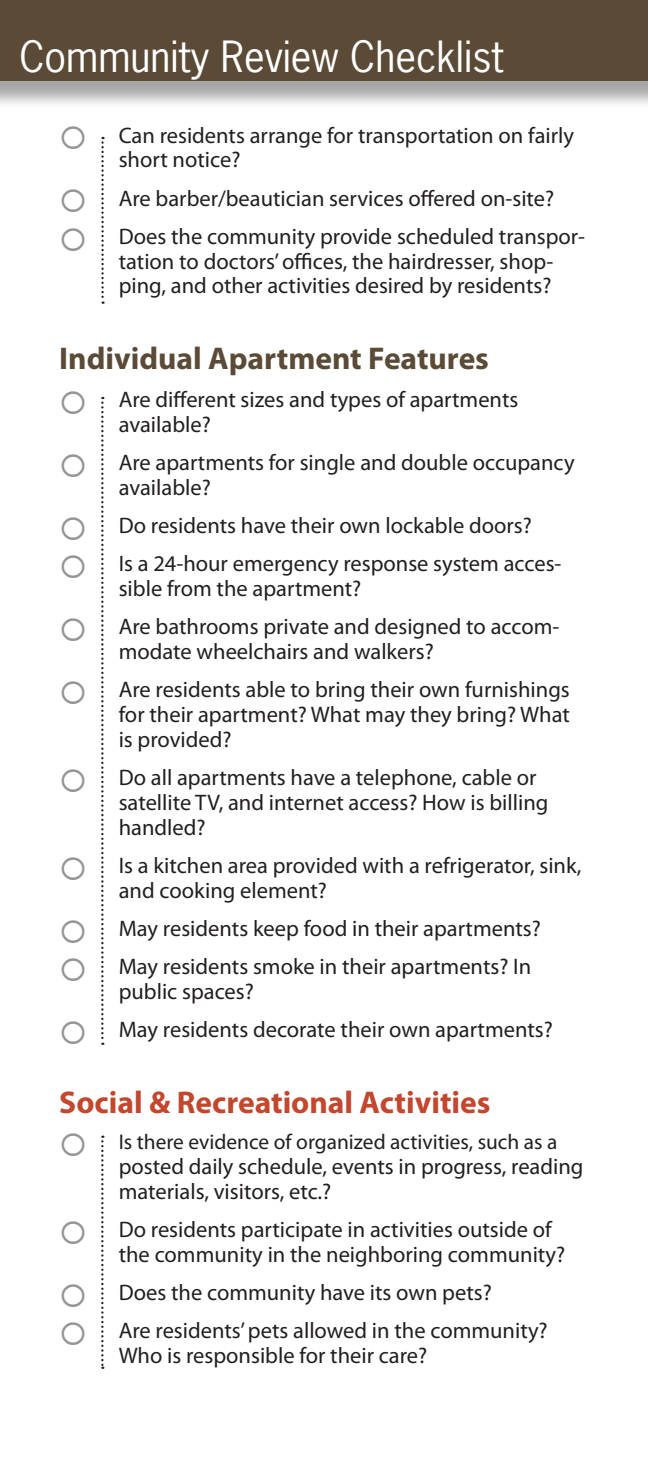
<style>
.page{position:relative;width:648px;height:1458px;background:#fff}
.page>*{position:absolute;margin:0;border:0;box-sizing:border-box;transform-origin:0 0}
.HEADLINES{font:40.5px "News Gothic Std";color:#fff}
.t1{font:700 31.5px "Myriad Pro";color:#c3462d}
.t2{font:700 31.5px "Myriad Pro";color:#5a4a36}
.t3{font:22.5px/24.8px "Myriad Pro";color:#231f20}
.t4{font:21.38px "Myriad Pro";color:#231f20}
.s1{color:#939598}
</style>
<div class="page">
<svg style="left:101px;top:137px;width:3px;height:167px"></svg>
<svg style="left:101px;top:397px;width:3px;height:648px"></svg>
<svg style="left:101px;top:1136px;width:3px;height:233px"></svg>
<div style="left:0;top:0;width:648px;height:109px;background:#231f20;opacity:.4"></div>
<div style="left:0;top:0;width:648px;height:81px;background:#5a4a36"></div>
<p class="HEADLINES" style="left:19px;top:31px;width:486px">Community Review Checklist</p>
<p class="t3" style="left:119px;top:122px;width:457px;text-indent:-60px"><span class="s1">○</span> Can residents arrange for transportation on fairly short notice?</p>
<p class="t3" style="left:59px;top:185px;width:497px"><span class="s1">○</span> Are barber/beautician services offered on-site?</p>
<p class="t3" style="left:119px;top:224px;width:468px;text-indent:-60px"><span class="s1">○</span> Does the community provide scheduled transpor&shy;tation to doctors’ offices, the hairdresser, shop&shy;ping, and other activities desired by residents?</p>
<p class="t2" style="left:59px;top:338px;width:431px">Individual Apartment Features</p>
<p class="t3" style="left:119px;top:387px;width:401px;text-indent:-60px"><span class="s1">○</span> Are different sizes and types of apartments available?</p>
<p class="t3" style="left:119px;top:450px;width:458px;text-indent:-60px"><span class="s1">○</span> Are apartments for single and double occupancy available?</p>
<p class="t3" style="left:59px;top:513px;width:474px"><span class="s1">○</span> Do residents have their own lockable doors?</p>
<p class="t3" style="left:119px;top:551px;width:444px;text-indent:-60px"><span class="s1">○</span> Is a 24-hour emergency response system acces&shy;sible from the apartment?</p>
<p class="t3" style="left:119px;top:614px;width:442px;text-indent:-60px"><span class="s1">○</span> Are bathrooms private and designed to accom&shy;modate wheelchairs and walkers?</p>
<p class="t3" style="left:119px;top:677px;width:453px;text-align:justify;text-indent:-60px"><span class="s1">○</span> Are residents able to bring their own furnishings for their apartment? What may they bring? What is provided?</p>
<p class="t3" style="left:119px;top:765px;width:431px;text-indent:-60px"><span class="s1">○</span> Do all apartments have a telephone, cable or satellite TV, and internet access? How is billing handled?</p>
<p class="t3" style="left:119px;top:853px;width:464px;text-indent:-60px"><span class="s1">○</span> Is a kitchen area provided with a refrigerator, sink, and cooking element?</p>
<p class="t3" style="left:59px;top:916px;width:483px"><span class="s1">○</span> May residents keep food in their apartments?</p>
<p class="t3" style="left:119px;top:954px;width:414px;text-indent:-60px"><span class="s1">○</span> May residents smoke in their apartments? In public spaces?</p>
<p class="t3" style="left:59px;top:1017px;width:495px"><span class="s1">○</span> May residents decorate their own apartments?</p>
<p class="t1" style="left:59px;top:1082px;width:433px">Social &amp; Recreational Activities</p>
<p class="t4" style="left:59px;top:1129px;width:500px"><span class="s1">○</span> Is there evidence of organized activities, such as a</p>
<p class="t3" style="left:119px;top:1154px;width:466px">posted daily schedule, events in progress, reading materials, visitors, etc.?</p>
<p class="t3" style="left:119px;top:1217px;width:448px;text-indent:-60px"><span class="s1">○</span> Do residents participate in activities outside of the community in the neighboring community?</p>
<p class="t3" style="left:59px;top:1280px;width:434px"><span class="s1">○</span> Does the community have its own pets?</p>
<p class="t3" style="left:119px;top:1318px;width:431px;text-indent:-60px"><span class="s1">○</span> Are residents’ pets allowed in the community?<br>Who is responsible for their care?</p>
</div>
